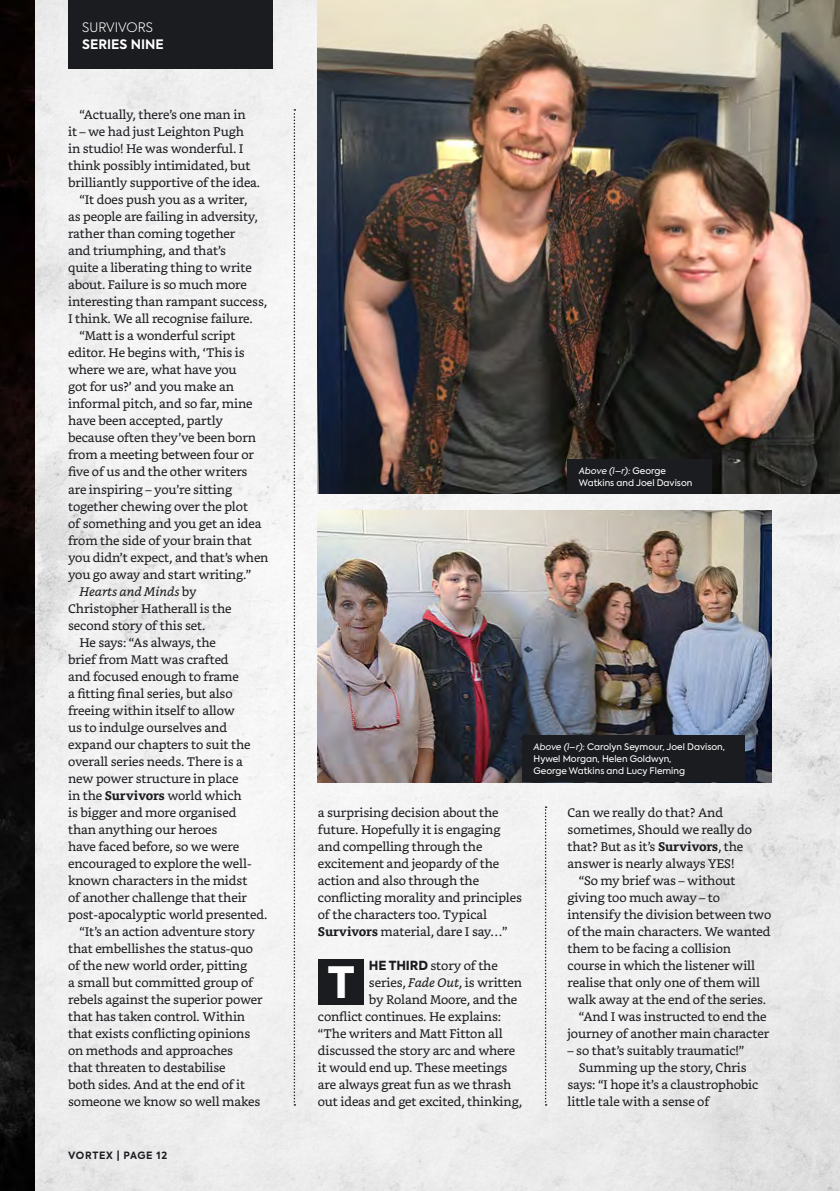
<style>
.page{position:relative;width:840px;height:1191px;background:#fff}
.page>*{position:absolute;margin:0;border:0;box-sizing:border-box;transform-origin:0 0}
.t1{font:800 43px "Axiforma";color:#fff}
.t2{font:700 13px "Axiforma";color:#fff}
.t3{font:300 13px "Axiforma";color:#fff}
.t4{font:12.4px/17px "Bookerly";letter-spacing:-.01em;color:#1b1c20}
.t5{font:12.4px "Bookerly";letter-spacing:-.03em;color:#1b1c20}
.t6{font:italic 12.4px "Bookerly";letter-spacing:-.01em;color:#1b1c20}
.t7{font:700 10px "Axiforma";letter-spacing:.07em;color:#1b1c20}
.t8{font:9px/12px "Axiforma";color:#fff}
.s1{font-style:normal}
.s2{font-weight:700}
.s3{font-style:italic}
.s4{font-family:"Axiforma";font-weight:800}
</style>
<div class="page">
<img style="left:34px;top:0;width:805px;height:1191px">
<div style="left:317px;top:959px;width:46px;height:46px;background:#1b1c20"></div>
<img style="left:317px;top:0;width:522px;height:493px">
<div style="left:68px;top:0;width:204px;height:68px;background:#1b1c20"></div>
<img style="left:317px;top:510px;width:454px;height:272px">
<svg style="left:544px;top:806px;width:2px;height:299px"></svg>
<svg style="left:293px;top:109px;width:2px;height:996px"></svg>
<img style="left:0;top:0;width:34px;height:1191px">
<div style="left:567px;top:459px;width:144px;height:34px;background:#1b1c20"></div>
<div style="left:522px;top:735px;width:222px;height:47px;background:#1b1c20"></div>
<p class="t3" style="left:82px;top:19px;width:72px">SURVIVORS</p>
<p class="t2" style="left:82px;top:35px;width:83px">SERIES NINE</p>
<p class="t4" style="left:79px;top:106px;width:167px">“Actually, there’s one man in</p>
<p class="t4" style="left:68px;top:123px;width:177px">it – we had just Leighton Pugh</p>
<p class="t4" style="left:68px;top:140px;width:177px">in studio! He was wonderful. I</p>
<p class="t4" style="left:68px;top:157px;width:184px">think possibly intimidated, but</p>
<p class="t4" style="left:68px;top:174px;width:193px">brilliantly supportive of the idea.</p>
<p class="t4" style="left:79px;top:191px;width:169px">“It does push you as a writer,</p>
<p class="t4" style="left:68px;top:208px;width:191px">as people are failing in adversity,</p>
<p class="t4" style="left:68px;top:225px;width:169px">rather than coming together</p>
<p class="t4" style="left:68px;top:242px;width:159px">and triumphing, and that’s</p>
<p class="t4" style="left:68px;top:259px;width:185px">quite a liberating thing to write</p>
<p class="t4" style="left:68px;top:276px;width:180px">about. Failure is so much more</p>
<p class="t4" style="left:68px;top:293px;width:200px">interesting than rampant success,</p>
<p class="t4" style="left:68px;top:310px;width:186px">I think. We all recognise failure.</p>
<p class="t4" style="left:79px;top:327px;width:157px">“Matt is a wonderful script</p>
<p class="t4" style="left:68px;top:344px;width:178px">editor. He begins with, ‘This is</p>
<p class="t5" style="left:68px;top:363px;width:170px">where we are, what have you</p>
<p class="t4" style="left:68px;top:378px;width:167px">got for us?’ and you make an</p>
<p class="t4" style="left:68px;top:395px;width:186px">informal pitch, and so far, mine</p>
<p class="t4" style="left:68px;top:413px;width:156px">have been accepted, partly</p>
<p class="t4" style="left:68px;top:430px;width:189px">because often they’ve been born</p>
<p class="t4" style="left:68px;top:447px;width:187px">from a meeting between four or</p>
<p class="t4" style="left:68px;top:464px;width:181px">five of us and the other writers</p>
<p class="t4" style="left:68px;top:481px;width:165px">are inspiring – you’re sitting</p>
<p class="t4" style="left:68px;top:498px;width:181px">together chewing over the plot</p>
<p class="t4" style="left:68px;top:515px;width:195px">of something and you get an idea</p>
<p class="t4" style="left:68px;top:532px;width:185px">from the side of your brain that</p>
<p class="t4" style="left:68px;top:549px;width:202px">you didn’t expect, and that’s when</p>
<p class="t4" style="left:68px;top:566px;width:185px">you go away and start writing.”</p>
<p class="t6" style="left:79px;top:584px;width:119px">Hearts and Minds <span class="s1">by</span></p>
<p class="t4" style="left:68px;top:600px;width:165px">Christopher Hatherall is the</p>
<p class="t4" style="left:68px;top:617px;width:139px">second story of this set.</p>
<p class="t4" style="left:79px;top:634px;width:138px">He says: “As always, the</p>
<p class="t4" style="left:68px;top:651px;width:162px">brief from Matt was crafted</p>
<p class="t4" style="left:68px;top:668px;width:172px">and focused enough to frame</p>
<p class="t4" style="left:68px;top:685px;width:166px">a fitting final series, but also</p>
<p class="t4" style="left:68px;top:702px;width:168px">freeing within itself to allow</p>
<p class="t4" style="left:68px;top:719px;width:160px">us to indulge ourselves and</p>
<p class="t4" style="left:68px;top:736px;width:184px">expand our chapters to suit the</p>
<p class="t4" style="left:68px;top:753px;width:176px">overall series needs. There is a</p>
<p class="t4" style="left:68px;top:770px;width:172px">new power structure in place</p>
<p class="t4" style="left:68px;top:787px;width:175px">in the <span class="s2">Survivors</span> world which</p>
<p class="t4" style="left:68px;top:804px;width:170px">is bigger and more organised</p>
<p class="t4" style="left:68px;top:821px;width:151px">than anything our heroes</p>
<p class="t4" style="left:68px;top:838px;width:173px">have faced before, so we were</p>
<p class="t4" style="left:68px;top:855px;width:185px">encouraged to explore the well-</p>
<p class="t4" style="left:68px;top:872px;width:181px">known characters in the midst</p>
<p class="t4" style="left:68px;top:889px;width:180px">of another challenge that their</p>
<p class="t4" style="left:68px;top:906px;width:201px">post-apocalyptic world presented.</p>
<p class="t4" style="left:79px;top:923px;width:177px">“It’s an action adventure story</p>
<p class="t4" style="left:68px;top:940px;width:186px">that embellishes the status-quo</p>
<p class="t4" style="left:68px;top:957px;width:181px">of the new world order, pitting</p>
<p class="t4" style="left:68px;top:974px;width:186px">a small but committed group of</p>
<p class="t4" style="left:68px;top:991px;width:196px">rebels against the superior power</p>
<p class="t4" style="left:68px;top:1008px;width:178px">that has taken control. Within</p>
<p class="t4" style="left:68px;top:1025px;width:183px">that exists conflicting opinions</p>
<p class="t4" style="left:68px;top:1042px;width:166px">on methods and approaches</p>
<p class="t4" style="left:68px;top:1059px;width:159px">that threaten to destabilise</p>
<p class="t4" style="left:68px;top:1076px;width:178px">both sides. And at the end of it</p>
<p class="t4" style="left:68px;top:1093px;width:194px">someone we know so well makes</p>
<p class="t7" style="left:68px;top:1148px;width:100px">VORTEX | PAGE 12</p>
<p class="t8" style="left:578px;top:465px;width:115px"><span class="s3">Above (l–r):</span> George<br>Watkins and Joel Davison</p>
<p class="t8" style="left:533px;top:741px;width:193px"><span class="s3">Above (l–r):</span> Carolyn Seymour, Joel Davison,<br>Hywel Morgan, Helen Goldwyn,<br>George Watkins and Lucy Fleming</p>
<p class="t4" style="left:317px;top:804px;width:205px">a surprising decision about the future. Hopefully it is engaging and compelling through the excitement and jeopardy of the action and also through the conflicting morality and principles of the characters too. Typical<br><span class="s2">Survivors</span> material, dare I say…”</p>
<h1 class="t1" style="left:327px;top:952px;width:28px">T</h1>
<p class="t4" style="left:368px;top:957px;width:130px"><span class="s4">HE THIRD</span> story of the</p>
<p class="t4" style="left:369px;top:974px;width:155px">series, <span class="s3">Fade Out</span>, is written</p>
<p class="t4" style="left:369px;top:991px;width:150px">by Roland Moore, and the</p>
<p class="t4" style="left:317px;top:1008px;width:185px">conflict continues. He explains:</p>
<p class="t4" style="left:317px;top:1025px;width:186px">“The writers and Matt Fitton all</p>
<p class="t4" style="left:317px;top:1042px;width:199px">discussed the story arc and where</p>
<p class="t4" style="left:317px;top:1059px;width:191px">it would end up. These meetings</p>
<p class="t4" style="left:317px;top:1076px;width:195px">are always great fun as we thrash</p>
<p class="t4" style="left:317px;top:1093px;width:206px">out ideas and get excited, thinking,</p>
<p class="t4" style="left:567px;top:804px;width:186px">Can we really do that? And sometimes, Should we really do that? But as it’s <span class="s2">Survivors</span>, the answer is nearly always YES!</p>
<p class="t4" style="left:578px;top:872px;width:158px">“So my brief was – without</p>
<p class="t4" style="left:567px;top:889px;width:154px">giving too much away – to</p>
<p class="t4" style="left:567px;top:906px;width:205px">intensify the division between two</p>
<p class="t4" style="left:567px;top:923px;width:204px">of the main characters. We wanted</p>
<p class="t4" style="left:567px;top:940px;width:165px">them to be facing a collision</p>
<p class="t4" style="left:567px;top:957px;width:189px">course in which the listener will</p>
<p class="t4" style="left:567px;top:974px;width:194px">realise that only one of them will</p>
<p class="t4" style="left:567px;top:991px;width:200px">walk away at the end of the series.</p>
<p class="t4" style="left:578px;top:1008px;width:189px">“And I was instructed to end the</p>
<p class="t4" style="left:567px;top:1025px;width:203px">journey of another main character</p>
<p class="t4" style="left:567px;top:1042px;width:178px">– so that’s suitably traumatic!”</p>
<p class="t4" style="left:578px;top:1059px;width:169px">Summing up the story, Chris</p>
<p class="t4" style="left:567px;top:1076px;width:192px">says: “I hope it’s a claustrophobic</p>
<p class="t4" style="left:567px;top:1093px;width:143px">little tale with a sense of</p>
</div>
